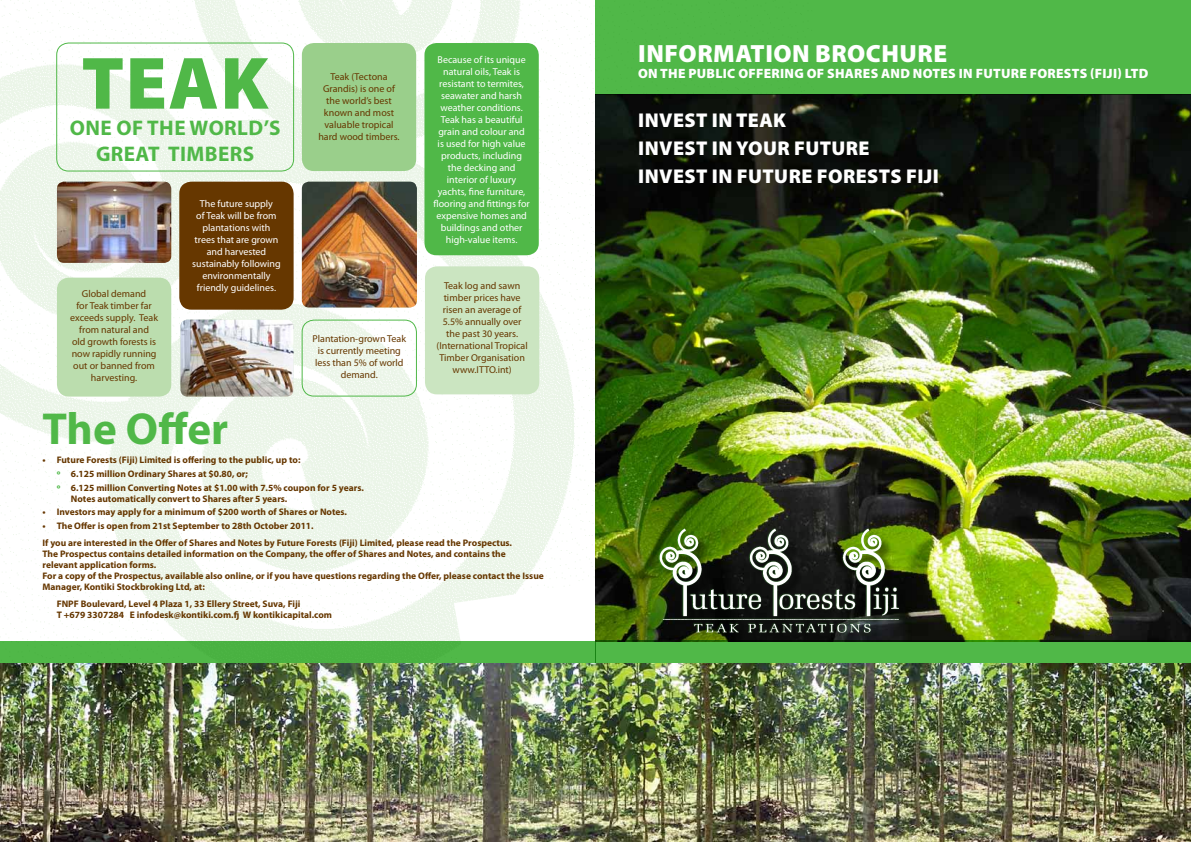
<style>
.page{position:relative;width:1191px;height:842px;background:#fff}
.page>*{position:absolute;margin:0;border:0;box-sizing:border-box;transform-origin:0 0}
.t1{font:900 74.8px "Myriad Pro";color:#50b848}
.t2{font:700 45px "Myriad Pro";color:#50b848}
.t3{font:900 25px "Myriad Pro";letter-spacing:.02em;color:#fff}
.t4{font:700 21.2px/26.4px "Myriad Pro";letter-spacing:.02em;color:#50b848;text-align:center}
.t5{font:900 20px/28px "Myriad Pro";letter-spacing:.02em;color:#fff}
.t6{font:900 13.5px "Myriad Pro";letter-spacing:.02em;color:#fff}
.t7{font:10px/12px "Myriad Pro";color:#fff;text-align:center}
.t8{font:10px/12px "Myriad Pro";color:#663700;text-align:center}
.t9{font:700 9.5px/11px "Myriad Pro";color:#663700}
.s1{color:#50b848}
</style>
<div class="page">
<img style="left:0;top:0;width:595px;height:641px">
<div style="left:0;top:641px;width:595px;height:201px;background:#50b848"></div>
<img style="left:595px;top:95px;width:596px;height:546px">
<div style="left:595px;top:0;width:596px;height:95px;background:#50b848"></div>
<div style="left:595px;top:641px;width:596px;height:201px;background:#50b848"></div>
<img style="left:652px;top:525px;width:259px;height:115px">
<div style="left:56px;top:43px;width:238px;height:129px;border:1px solid #50b848;border-radius:12px"></div>
<div style="left:302px;top:43px;width:114px;height:128px;background:#9acf8b;border-radius:12px"></div>
<div style="left:424px;top:43px;width:115px;height:212px;background:#50b848;border-radius:12px"></div>
<div style="left:57px;top:278px;width:114px;height:119px;background:#bbddae;border-radius:12px"></div>
<img style="left:302px;top:182px;width:115px;height:125px">
<img style="left:57px;top:182px;width:114px;height:81px">
<img style="left:180px;top:320px;width:113px;height:77px">
<div style="left:179px;top:182px;width:114px;height:128px;background:#663700;border-radius:12px"></div>
<div style="left:302px;top:320px;width:115px;height:77px;border:1px solid #50b848;border-radius:12px"></div>
<div style="left:425px;top:266px;width:114px;height:128px;background:#cbe5c1;border-radius:12px"></div>
<img style="left:0;top:663px;width:1191px;height:179px">
<h1 class="t1" style="left:82px;top:41px;width:189px">TEAK</h1>
<h3 class="t4" style="left:70px;top:115px;width:212px">One of the World’s<br>Great Timbers</h3>
<p class="t8" style="left:70px;top:287px;width:89px">Global demand<br>for Teak timber far exceeds supply. Teak from natural and<br>old growth forests is now rapidly running out or banned from harvesting.</p>
<p class="t7" style="left:192px;top:198px;width:90px">The future supply<br>of Teak will be from plantations with trees that are grown and harvested sustainably following environmentally friendly guidelines.</p>
<h2 class="t2" style="left:43px;top:403px;width:187px">The Offer</h2>
<p class="t8" style="left:318px;top:70px;width:83px">Teak (Tectona<br>Grandis) is one of the world’s best known and most valuable tropical hard wood timbers.</p>
<p class="t8" style="left:312px;top:333px;width:95px">Plantation-grown Teak is currently meeting less than 5% of world demand.</p>
<p class="t7" style="left:433px;top:54px;width:98px">Because of its unique natural oils, Teak is resistant to termites, seawater and harsh weather conditions.<br>Teak has a beautiful grain and colour and<br>is used for high value products, including the decking and interior of luxury yachts, fine furniture, flooring and fittings for expensive homes and buildings and other high-value items.</p>
<p class="t8" style="left:436px;top:279px;width:93px">Teak log and sawn timber prices have risen an average of<br>5.5% annually over the past 30 years. (International Tropical<br>Timber Organisation www.ITTO.int)</p>
<p class="t9" style="left:57px;top:453px;width:309px;line-height:13.8px;text-indent:-14px">• Future Forests (Fiji) Limited is offering to the public, up to:<br><span class="s1">º</span> 6.125 million Ordinary Shares at $0.80, or;<br><span class="s1">º</span> 6.125 million Converting Notes at $1.00 with 7.5% coupon for 5 years.</p>
<p class="t9" style="left:71px;top:493px;width:218px">Notes automatically convert to Shares after 5 years.</p>
<p class="t9" style="left:43px;top:507px;width:306px">• Investors may apply for a minimum of $200 worth of Shares or Notes.</p>
<p class="t9" style="left:43px;top:518px;width:471px;line-height:16.7px">• The Offer is open from 21st September to 28th October 2011.<br>If you are interested in the Offer of Shares and Notes by Future Forests (Fiji) Limited, please read the Prospectus.</p>
<p class="t9" style="left:43px;top:548px;width:503px">The Prospectus contains detailed information on the Company, the offer of Shares and Notes, and contains the<br>relevant application forms.<br>For a copy of the Prospectus, available also online, or if you have questions regarding the Offer, please contact the Issue Manager, Kontiki Stockbroking Ltd, at:</p>
<p class="t9" style="left:57px;top:598px;width:277px">FNPF Boulevard, Level 4 Plaza 1, 33 Ellery Street, Suva, Fiji<br>T +679 3307284 E infodesk@kontiki.com.fj W kontikicapital.com</p>
<h3 class="t3" style="left:638px;top:39px;width:310px">INFORMATION BROCHURE</h3>
<h3 class="t6" style="left:638px;top:66px;width:511px">ON THE PUBLIC OFFERING OF SHARES AND NOTES IN FUTURE FORESTS (FIJI) LTD</h3>
<h3 class="t5" style="left:638px;top:107px;width:300px">INVEST IN TEAK<br>INVEST IN YOUR FUTURE<br>INVEST IN FUTURE FORESTS FIJI</h3>
</div>
